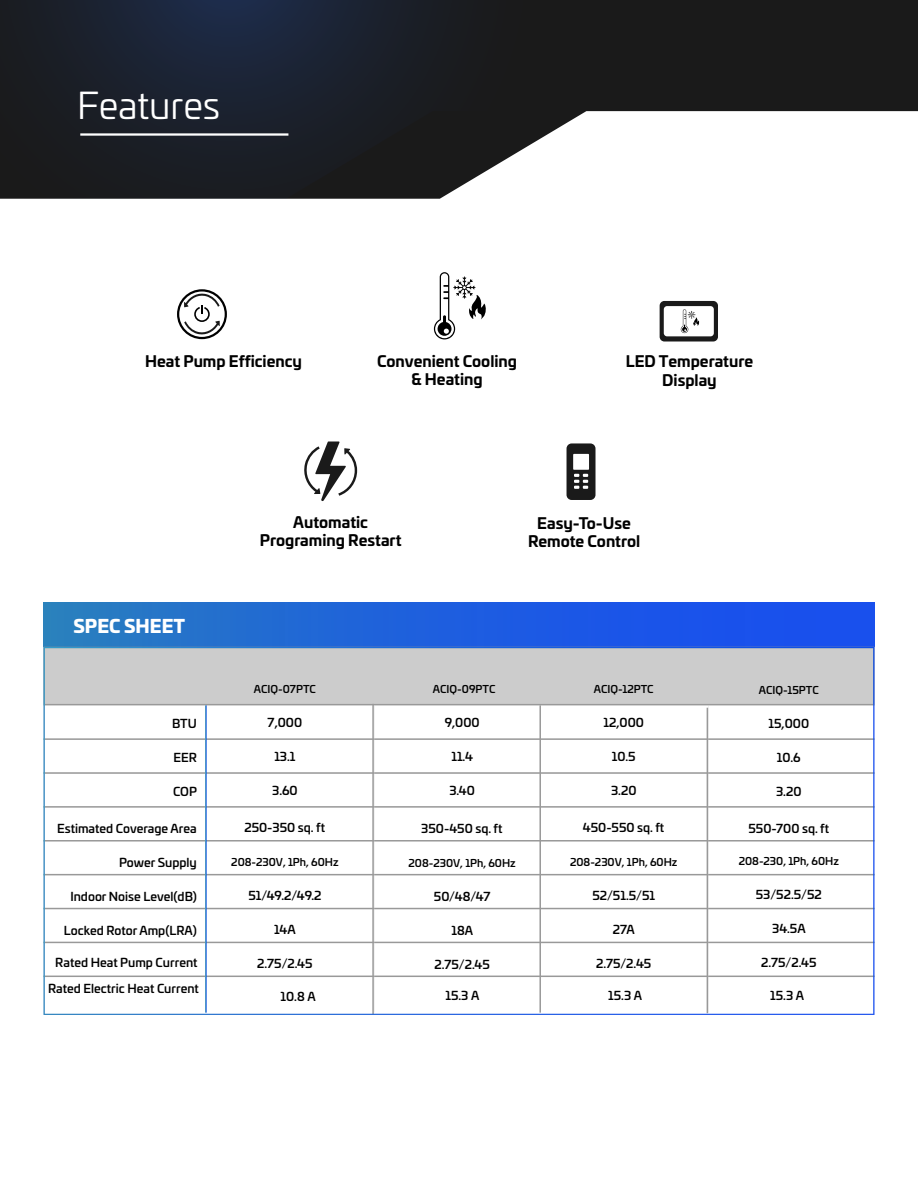
<style>
.page{position:relative;width:918px;height:1188px;background:#fff}
.page>*{position:absolute;margin:0;border:0;box-sizing:border-box;transform-origin:0 0}
.t1{font:36.6px "Univia Pro";color:#fff}
.t2{font:900 18px "Univia Pro";color:#fff}
.t3{font:700 15.3px/18.3px "Univia Pro";color:#000;text-align:center}
.t4{font:500 12px "Univia Pro";color:#000}
.t5{font:500 10.5px "Univia Pro";color:#000}
</style>
<div class="page">
<svg style="left:553px;top:0;width:365px;height:131px;background:#3b3b3b"></svg>
<svg style="left:0;top:0;width:553px;height:199px;background:#22262e"></svg>
<hr style="left:80px;top:133px;width:208px;height:3px;background:#fff">
<div style="left:43px;top:603px;width:832px;height:44px;background:linear-gradient(to right,#277ac3,#1648f5)"></div>
<svg style="left:304px;top:441px;width:53px;height:60px"></svg>
<svg style="left:567px;top:443px;width:29px;height:57px"></svg>
<svg style="left:43px;top:647px;width:832px;height:368px"></svg>
<div style="left:660px;top:301px;width:58px;height:41px;background:#1a1a1a;border-radius:5px"></div>
<div style="left:664px;top:306px;width:50px;height:30px;background:#fff;border-radius:3px"></div>
<svg style="left:434px;top:272px;width:52px;height:67px"></svg>
<svg style="left:681px;top:309px;width:18px;height:24px"></svg>
<div style="left:177px;top:289px;width:50px;height:50px;border:2px solid #000;border-radius:50%"></div>
<svg style="left:184px;top:292px;width:36px;height:44px"></svg>
<h1 class="t1" style="left:77px;top:79px;width:145px">Features</h1>
<p class="t3" style="left:145px;top:351px;width:158px">Heat Pump Efficiency</p>
<p class="t3" style="left:377px;top:350px;width:142px">Convenient Cooling &amp; Heating</p>
<p class="t3" style="left:626px;top:351px;width:129px">LED Temperature<br>Display</p>
<h2 class="t2" style="left:74px;top:611px;width:113px">SPEC SHEET</h2>
<p class="t4" style="left:172px;top:714px;width:26px">BTU</p>
<p class="t4" style="left:173px;top:748px;width:25px">EER</p>
<p class="t4" style="left:173px;top:782px;width:25px">COP</p>
<p class="t4" style="left:57px;top:820px;width:141px">Estimated Coverage Area</p>
<p class="t4" style="left:119px;top:854px;width:79px">Power Supply</p>
<p class="t4" style="left:70px;top:888px;width:128px">Indoor Noise Level(dB)</p>
<p class="t4" style="left:64px;top:922px;width:134px">Locked Rotor Amp(LRA)</p>
<p class="t4" style="left:55px;top:954px;width:144px">Rated Heat Pump Current</p>
<p class="t4" style="left:48px;top:980px;width:152px">Rated Electric Heat Current</p>
<p class="t3" style="left:260px;top:512px;width:143px">Automatic<br>Programing Restart</p>
<p class="t3" style="left:528px;top:512px;width:114px">Easy-To-Use<br>Remote Control</p>
<p class="t5" style="left:254px;top:681px;width:64px">ACIQ-07PTC</p>
<p class="t4" style="left:268px;top:713px;width:36px">7,000</p>
<p class="t4" style="left:274px;top:747px;width:23px">13.1</p>
<p class="t4" style="left:272px;top:781px;width:27px">3.60</p>
<p class="t4" style="left:244px;top:818px;width:82px">250-350 sq. ft</p>
<p class="t5" style="left:231px;top:854px;width:109px">208-230V, 1Ph, 60Hz</p>
<p class="t4" style="left:248px;top:886px;width:75px">51/49.2/49.2</p>
<p class="t4" style="left:274px;top:920px;width:23px">14A</p>
<p class="t4" style="left:257px;top:954px;width:57px">2.75/2.45</p>
<p class="t5" style="left:433px;top:681px;width:64px">ACIQ-09PTC</p>
<p class="t4" style="left:445px;top:714px;width:36px">9,000</p>
<p class="t4" style="left:451px;top:748px;width:23px">11.4</p>
<p class="t4" style="left:449px;top:782px;width:27px">3.40</p>
<p class="t4" style="left:421px;top:819px;width:83px">350-450 sq. ft</p>
<p class="t5" style="left:409px;top:855px;width:109px">208-230V, 1Ph, 60Hz</p>
<p class="t4" style="left:434px;top:887px;width:58px">50/48/47</p>
<p class="t4" style="left:452px;top:921px;width:23px">18A</p>
<p class="t4" style="left:435px;top:955px;width:57px">2.75/2.45</p>
<p class="t5" style="left:594px;top:681px;width:61px">ACIQ-12PTC</p>
<p class="t4" style="left:604px;top:713px;width:42px">12,000</p>
<p class="t4" style="left:612px;top:747px;width:25px">10.5</p>
<p class="t4" style="left:611px;top:781px;width:27px">3.20</p>
<p class="t4" style="left:583px;top:818px;width:83px">450-550 sq. ft</p>
<p class="t5" style="left:570px;top:854px;width:109px">208-230V, 1Ph, 60Hz</p>
<p class="t4" style="left:592px;top:886px;width:64px">52/51.5/51</p>
<p class="t4" style="left:613px;top:920px;width:24px">27A</p>
<p class="t4" style="left:596px;top:954px;width:57px">2.75/2.45</p>
<p class="t5" style="left:759px;top:682px;width:61px">ACIQ-15PTC</p>
<p class="t4" style="left:769px;top:714px;width:42px">15,000</p>
<p class="t4" style="left:777px;top:748px;width:25px">10.6</p>
<p class="t4" style="left:776px;top:782px;width:27px">3.20</p>
<p class="t4" style="left:749px;top:819px;width:82px">550-700 sq. ft</p>
<p class="t5" style="left:739px;top:853px;width:102px">208-230, 1Ph, 60Hz</p>
<p class="t4" style="left:756px;top:885px;width:67px">53/52.5/52</p>
<p class="t4" style="left:772px;top:919px;width:35px">34.5A</p>
<p class="t4" style="left:761px;top:953px;width:57px">2.75/2.45</p>
<p class="t4" style="left:281px;top:987px;width:37px">10.8 A</p>
<p class="t4" style="left:445px;top:986px;width:35px">15.3 A</p>
<p class="t4" style="left:608px;top:986px;width:35px">15.3 A</p>
<p class="t4" style="left:770px;top:986px;width:35px">15.3 A</p>
</div>
